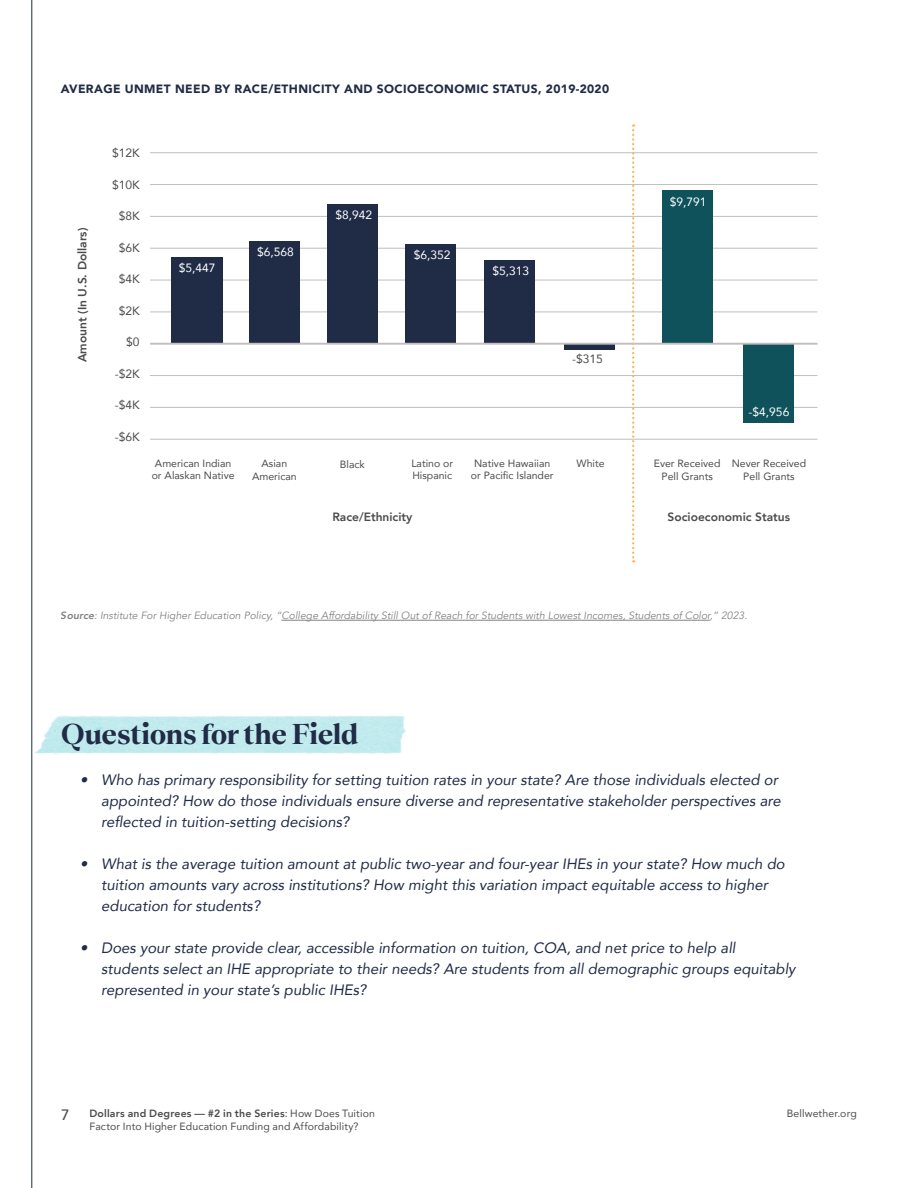
<style>
.page{position:relative;width:918px;height:1188px;background:#fff}
.page>*{position:absolute;margin:0;border:0;box-sizing:border-box;transform-origin:0 0}
.t1{font:700 30px "Teodor";color:#202b46}
.t2{font:italic 15px/21px "Avenir";color:#202b46}
.t3{font:500 15px "Avenir";color:#4c4c4e}
.t4{font:900 12px "Avenir";letter-spacing:.03em;color:#202b46}
.t5{font:800 12px "Avenir";color:#4c4c4e}
.t6{font:12px "Avenir";color:#fff}
.t7{font:12px "Avenir";color:#4c4c4e}
.t8{font:10.5px/12px "Avenir";color:#4c4c4e;text-align:center}
.t9{font:italic 10.5px "Avenir";color:#4c4c4e}
.t10{font:800 10.5px "Avenir";letter-spacing:.015em;color:#4c4c4e}
.s1{font-weight:800}
.s2{font-weight:400}
</style>
<div class="page">
<hr style="left:32px;top:0;width:1px;height:1188px;background:#202b46">
<img style="left:31px;top:712px;width:375px;height:44px">
<hr style="left:281px;top:620px;width:429px;height:1px;background:#4c4c4e">
<hr style="left:150px;top:152px;width:668px;height:1px;background:#c1bebe">
<hr style="left:150px;top:375px;width:668px;height:1px;background:#c1bebe">
<hr style="left:150px;top:312px;width:668px;height:1px;background:#c1bebe">
<hr style="left:150px;top:280px;width:668px;height:1px;background:#c1bebe">
<hr style="left:150px;top:248px;width:668px;height:1px;background:#c1bebe">
<hr style="left:150px;top:184px;width:668px;height:1px;background:#c1bebe">
<hr style="left:150px;top:216px;width:668px;height:1px;background:#c1bebe">
<hr style="left:150px;top:439px;width:668px;height:1px;background:#c1bebe">
<hr style="left:150px;top:407px;width:668px;height:1px;background:#c1bebe">
<div style="left:171px;top:258px;width:51px;height:86px;background:#202b46"></div>
<div style="left:249px;top:241px;width:51px;height:103px;background:#202b46"></div>
<div style="left:327px;top:204px;width:51px;height:140px;background:#202b46"></div>
<div style="left:405px;top:244px;width:51px;height:100px;background:#202b46"></div>
<div style="left:484px;top:261px;width:51px;height:83px;background:#202b46"></div>
<div style="left:564px;top:344px;width:51px;height:5px;background:#202b46"></div>
<div style="left:662px;top:190px;width:51px;height:154px;background:#10525b"></div>
<div style="left:743px;top:344px;width:51px;height:79px;background:#10525b"></div>
<hr style="left:150px;top:343px;width:668px;height:2px;background:#c1bebe">
<svg style="left:632px;top:124px;width:2px;height:438px"></svg>
<p class="t4" style="left:61px;top:79px;width:550px">AVERAGE UNMET NEED BY RACE/ETHNICITY AND SOCIOECONOMIC STATUS, 2019-2020</p>
<p class="t5" style="left:73px;top:362px;width:136px;rotate:-90deg">Amount (In U.S. Dollars)</p>
<p class="t7" style="left:112px;top:143px;width:29px">$12K</p>
<p class="t7" style="left:112px;top:175px;width:29px">$10K</p>
<p class="t7" style="left:119px;top:206px;width:22px">$8K</p>
<p class="t7" style="left:119px;top:238px;width:22px">$6K</p>
<p class="t7" style="left:119px;top:269px;width:22px">$4K</p>
<p class="t7" style="left:119px;top:301px;width:22px">$2K</p>
<p class="t7" style="left:126px;top:332px;width:15px">$0</p>
<p class="t7" style="left:115px;top:364px;width:26px">-$2K</p>
<p class="t7" style="left:115px;top:395px;width:26px">-$4K</p>
<p class="t7" style="left:115px;top:427px;width:26px">-$6K</p>
<p class="t6" style="left:179px;top:258px;width:38px">$5,447</p>
<p class="t6" style="left:257px;top:242px;width:38px">$6,568</p>
<p class="t6" style="left:336px;top:206px;width:38px">$8,942</p>
<p class="t6" style="left:414px;top:245px;width:38px">$6,352</p>
<p class="t6" style="left:492px;top:261px;width:38px">$5,313</p>
<p class="t7" style="left:572px;top:349px;width:32px">-$315</p>
<p class="t6" style="left:670px;top:192px;width:38px">$9,791</p>
<p class="t6" style="left:749px;top:402px;width:42px">-$4,956</p>
<p class="t8" style="left:152px;top:457px;width:84px">American Indian or Alaskan Native</p>
<p class="t8" style="left:252px;top:456px;width:46px;line-height:13.5px">Asian<br>American</p>
<p class="t8" style="left:340px;top:458px;width:26px">Black</p>
<p class="t8" style="left:411px;top:457px;width:43px;text-align:left">Latino or<br>Hispanic</p>
<p class="t8" style="left:471px;top:457px;width:84px">Native Hawaiian or Pacific Islander</p>
<p class="t8" style="left:577px;top:457px;width:30px">White</p>
<p class="t8" style="left:654px;top:456px;width:68px;line-height:13.5px">Ever Received<br>Pell Grants</p>
<p class="t8" style="left:732px;top:456px;width:76px;line-height:13.5px">Never Received<br>Pell Grants</p>
<p class="t5" style="left:332px;top:508px;width:82px">Race/Ethnicity</p>
<p class="t5" style="left:668px;top:508px;width:124px">Socioeconomic Status</p>
<p class="t9" style="left:61px;top:610px;width:688px"><span class="s1">Source</span>: Institute For Higher Education Policy, “College Affordability Still Out of Reach for Students with Lowest Incomes, Students of Color,” 2023.</p>
<h1 class="t1" style="left:61px;top:712px;width:299px">Questions for the Field</h1>
<p class="t2" style="left:101px;top:769px;width:681px;text-indent:-21px">• Who has primary responsibility for setting tuition rates in your state? Are those individuals elected or appointed? How do those individuals ensure diverse and representative stakeholder perspectives are reflected in tuition-setting decisions?</p>
<p class="t2" style="left:101px;top:853px;width:685px;text-indent:-21px">• What is the average tuition amount at public two-year and four-year IHEs in your state? How much do tuition amounts vary across institutions? How might this variation impact equitable access to higher education for students?</p>
<p class="t2" style="left:101px;top:937px;width:696px;text-indent:-21px">• Does your state provide clear, accessible information on tuition, COA, and net price to help all students select an IHE appropriate to their needs? Are students from all demographic groups equitably represented in your state’s public IHEs?</p>
<p class="t3" style="left:61px;top:1102px;width:10px">7</p>
<p class="t10" style="left:90px;top:1105px;width:287px">Dollars and Degrees — #2 in the Series<span class="s2">: How Does Tuition</span></p>
<p class="t8" style="left:787px;top:1107px;width:71px">Bellwether.org</p>
<p class="t8" style="left:90px;top:1121px;width:271px">Factor Into Higher Education Funding and Affordability?</p>
</div>
